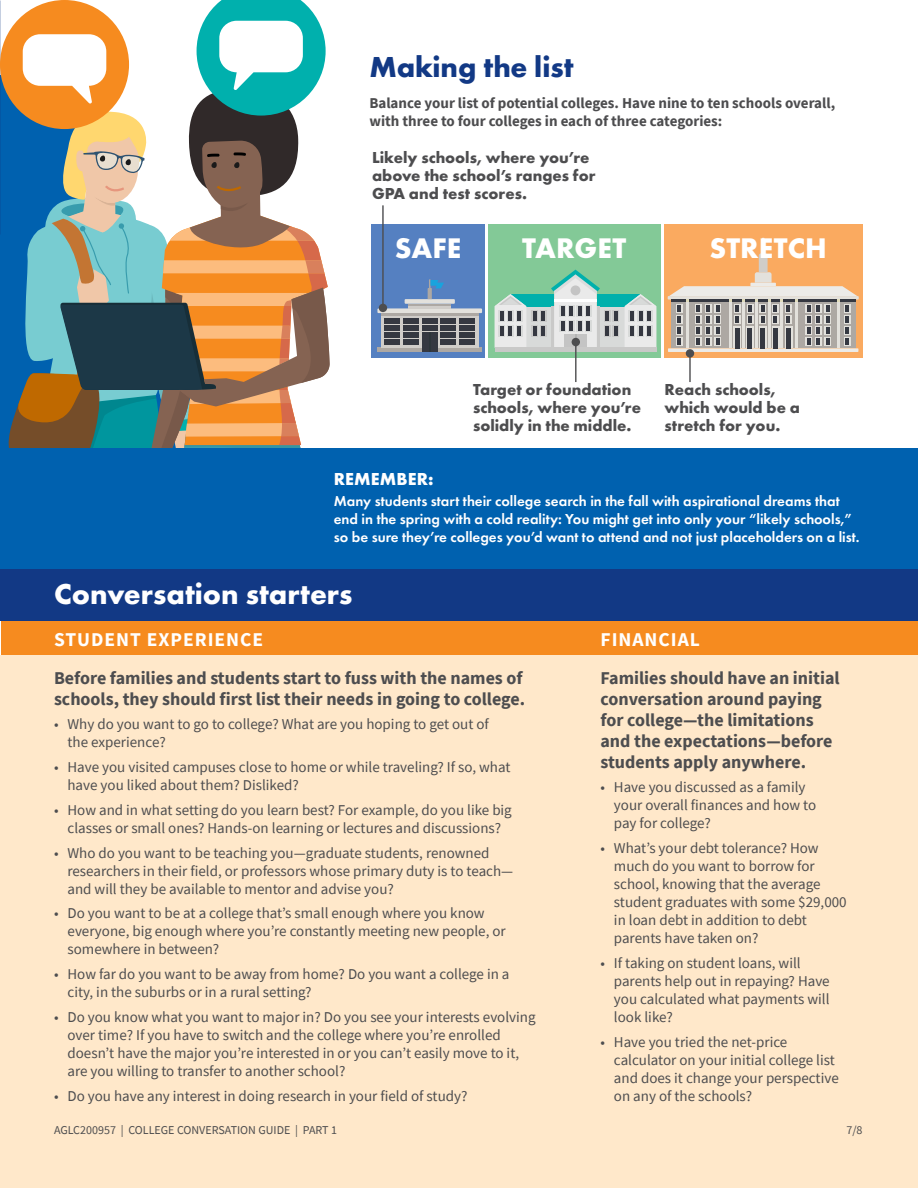
<style>
.page{position:relative;width:918px;height:1188px;background:#fff}
.page>*{position:absolute;margin:0;border:0;box-sizing:border-box;transform-origin:0 0}
.t1{font:700 30px "Futura PT";color:#fff}
.t2{font:700 30px "Futura PT";color:#123985}
.t3{font:700 29.4px "Futura PT";color:#fff}
.t4{font:700 19.5px "Source Sans Pro";letter-spacing:.05em;color:#fff}
.t5{font:700 18px/21px "Source Sans Pro";color:#4d4d4f}
.t6{font:700 18px "Futura PT";letter-spacing:.01em;color:#fff}
.t7{font:700 16.5px/18px "Futura PT";color:#4d4d4f}
.t8{font:15px/18px "Source Sans Pro";color:#4d4d4f}
.t9{font:600 15px/18px "Futura PT";color:#fff}
.t10{font:700 15px/18px "Source Sans Pro";color:#4d4d4f}
.t11{font:12px "Source Sans Pro";color:#4d4d4f}
</style>
<div class="page">
<div style="left:0;top:448px;width:918px;height:121px;background:#0061af"></div>
<div style="left:371px;top:225px;width:114px;height:133px;background:#5580c1"></div>
<div style="left:488px;top:225px;width:173px;height:133px;background:#83c997"></div>
<div style="left:664px;top:225px;width:199px;height:133px;background:#faaa60"></div>
<svg style="left:668px;top:296px;width:191px;height:4px"></svg>
<svg style="left:671px;top:344px;width:185px;height:4px"></svg>
<svg style="left:668px;top:348px;width:190px;height:4px"></svg>
<hr style="left:686px;top:300px;width:3px;height:48px;background:#e3e1dc">
<hr style="left:838px;top:300px;width:2px;height:48px;background:#e3e1dc">
<hr style="left:795px;top:300px;width:3px;height:48px;background:#e3e1dc">
<hr style="left:729px;top:300px;width:2px;height:48px;background:#e3e1dc">
<hr style="left:742px;top:300px;width:3px;height:48px;background:#e3e1dc">
<hr style="left:755px;top:300px;width:3px;height:48px;background:#e3e1dc">
<hr style="left:768px;top:300px;width:2px;height:48px;background:#e3e1dc">
<hr style="left:781px;top:300px;width:2px;height:48px;background:#e3e1dc">
<svg style="left:733px;top:344px;width:8px;height:4px"></svg>
<hr style="left:735px;top:328px;width:4px;height:20px;background:#353841">
<div style="left:746px;top:327px;width:7px;height:21px;background:#353841"></div>
<div style="left:759px;top:327px;width:7px;height:21px;background:#353841"></div>
<div style="left:772px;top:327px;width:7px;height:21px;background:#353841"></div>
<div style="left:785px;top:327px;width:7px;height:21px;background:#353841"></div>
<svg style="left:669px;top:238px;width:188px;height:106px"></svg>
<div style="left:377px;top:308px;width:105px;height:5px;background:#e3e1dc"></div>
<div style="left:377px;top:347px;width:105px;height:5px;background:#ada8a3"></div>
<svg style="left:381px;top:316px;width:98px;height:31px"></svg>
<hr style="left:381px;top:313px;width:98px;height:3px;background:#ada8a3">
<div style="left:460px;top:326px;width:15px;height:5px;background:#353841"></div>
<div style="left:441px;top:326px;width:15px;height:5px;background:#353841"></div>
<div style="left:422px;top:326px;width:15px;height:5px;background:#353841"></div>
<div style="left:385px;top:326px;width:15px;height:5px;background:#353841"></div>
<div style="left:460px;top:333px;width:15px;height:5px;background:#353841"></div>
<div style="left:441px;top:333px;width:15px;height:5px;background:#353841"></div>
<div style="left:422px;top:333px;width:15px;height:19px;background:#353841"></div>
<div style="left:385px;top:333px;width:15px;height:5px;background:#353841"></div>
<div style="left:460px;top:339px;width:15px;height:6px;background:#353841"></div>
<div style="left:441px;top:339px;width:15px;height:6px;background:#353841"></div>
<div style="left:385px;top:339px;width:15px;height:6px;background:#353841"></div>
<div style="left:403px;top:339px;width:16px;height:6px;background:#353841"></div>
<div style="left:403px;top:333px;width:16px;height:5px;background:#353841"></div>
<div style="left:460px;top:319px;width:15px;height:5px;background:#353841"></div>
<div style="left:441px;top:319px;width:15px;height:5px;background:#353841"></div>
<div style="left:422px;top:319px;width:15px;height:5px;background:#353841"></div>
<div style="left:385px;top:319px;width:15px;height:5px;background:#353841"></div>
<div style="left:403px;top:319px;width:16px;height:5px;background:#353841"></div>
<div style="left:403px;top:326px;width:16px;height:5px;background:#353841"></div>
<svg style="left:408px;top:305px;width:43px;height:3px"></svg>
<hr style="left:408px;top:304px;width:43px;height:1px;background:#ada8a3">
<div style="left:405px;top:299px;width:50px;height:5px;background:#e3e1dc"></div>
<svg style="left:428px;top:279px;width:16px;height:20px"></svg>
<div style="left:526px;top:306px;width:99px;height:42px;background:#d8dad9"></div>
<div style="left:511px;top:294px;width:43px;height:12px;background:#00b0ac"></div>
<div style="left:597px;top:294px;width:43px;height:12px;background:#00b0ac"></div>
<svg style="left:495px;top:294px;width:31px;height:54px;background:#b8c6c5"></svg>
<svg style="left:625px;top:294px;width:31px;height:54px;background:#b8c6c5"></svg>
<svg style="left:532px;top:310px;width:6px;height:11px"></svg>
<div style="left:540px;top:310px;width:7px;height:11px;background:#c9c9c8"></div>
<svg style="left:533px;top:311px;width:12px;height:9px"></svg>
<div style="left:532px;top:325px;width:6px;height:12px;background:#353841"></div>
<svg style="left:540px;top:325px;width:7px;height:12px"></svg>
<svg style="left:537px;top:326px;width:8px;height:9px"></svg>
<div style="left:613px;top:310px;width:6px;height:11px;background:#c9c9c8"></div>
<div style="left:613px;top:325px;width:6px;height:12px;background:#c9c9c8"></div>
<svg style="left:551px;top:270px;width:67px;height:78px"></svg>
<hr style="left:495px;top:348px;width:161px;height:4px;background:#c9c9c8">
<div style="left:571px;top:285px;width:9px;height:10px;background:#c4c4c4;border-radius:50%"></div>
<hr style="left:382px;top:205px;width:2px;height:103px;background:#4d4d4f">
<div style="left:379px;top:304px;width:8px;height:8px;background:#4d4d4f;border-radius:50%"></div>
<hr style="left:575px;top:342px;width:2px;height:40px;background:#4d4d4f">
<div style="left:572px;top:338px;width:8px;height:8px;background:#4d4d4f;border-radius:50%"></div>
<hr style="left:689px;top:353px;width:2px;height:29px;background:#4d4d4f">
<div style="left:686px;top:349px;width:8px;height:9px;background:#4d4d4f;border-radius:50%"></div>
<div style="left:0;top:569px;width:918px;height:52px;background:#123985"></div>
<div style="left:2px;top:621px;width:916px;height:35px;background:#f68b1f"></div>
<div style="left:0;top:656px;width:918px;height:532px;background:#ffe8ca"></div>
<svg style="left:0;top:0;width:330px;height:656px"></svg>
<h1 class="t2" style="left:369px;top:48px;width:206px">Making the list</h1>
<p class="t10" style="left:369px;top:94px;width:467px">Balance your list of potential colleges. Have nine to ten schools overall, with three to four colleges in each of three categories:</p>
<p class="t7" style="left:372px;top:148px;width:225px">Likely schools, where you’re above the school’s ranges for<br>GPA and test scores.</p>
<h2 class="t3" style="left:395px;top:229px;width:68px">SAFE</h2>
<h2 class="t3" style="left:522px;top:229px;width:106px">TARGET</h2>
<h2 class="t3" style="left:710px;top:229px;width:119px">STRETCH</h2>
<p class="t7" style="left:473px;top:380px;width:170px">Target or foundation schools, where you’re solidly in the middle.</p>
<p class="t7" style="left:665px;top:380px;width:137px">Reach schools, which would be a stretch for you.</p>
<p class="t6" style="left:334px;top:467px;width:101px">REMEMBER:</p>
<p class="t9" style="left:334px;top:492px;width:528px">Many students start their college search in the fall with aspirational dreams that end in the spring with a cold reality: You might get into only your “likely schools,” so be sure they’re colleges you’d want to attend and not just placeholders on a list.</p>
<h1 class="t1" style="left:54px;top:575px;width:300px">Conversation starters</h1>
<h3 class="t4" style="left:54px;top:626px;width:211px">STUDENT EXPERIENCE</h3>
<h3 class="t4" style="left:600px;top:626px;width:101px">FINANCIAL</h3>
<p class="t5" style="left:54px;top:667px;width:473px">Before families and students start to fuss with the names of schools, they should first list their needs in going to college.</p>
<p class="t8" style="left:68px;top:715px;width:423px;text-indent:-14px">• Why do you want to go to college? What are you hoping to get out of the experience?</p>
<p class="t8" style="left:68px;top:758px;width:444px;text-indent:-14px">• Have you visited campuses close to home or while traveling? If so, what have you liked about them? Disliked?</p>
<p class="t8" style="left:54px;top:801px;width:459px;text-align:center">• How and in what setting do you learn best? For example, do you like big classes or small ones? Hands-on learning or lectures and discussions?</p>
<p class="t8" style="left:68px;top:843px;width:447px;text-indent:-14px">• Who do you want to be teaching you—graduate students, renowned researchers in their field, or professors whose primary duty is to teach— and will they be available to mentor and advise you?</p>
<p class="t8" style="left:68px;top:904px;width:440px;text-indent:-14px">• Do you want to be at a college that’s small enough where you know everyone, big enough where you’re constantly meeting new people, or somewhere in between?</p>
<p class="t8" style="left:68px;top:965px;width:443px;text-indent:-14px">• How far do you want to be away from home? Do you want a college in a city, in the suburbs or in a rural setting?</p>
<p class="t8" style="left:68px;top:1008px;width:470px;text-indent:-14px">• Do you know what you want to major in? Do you see your interests evolving over time? If you have to switch and the college where you’re enrolled doesn’t have the major you’re interested in or you can’t easily move to it, are you willing to transfer to another school?</p>
<p class="t8" style="left:54px;top:1086px;width:415px">• Do you have any interest in doing research in your field of study?</p>
<p class="t5" style="left:600px;top:667px;width:241px">Families should have an initial conversation around paying for college—the limitations and the expectations—before students apply anywhere.</p>
<p class="t8" style="left:614px;top:778px;width:204px;text-indent:-14px">• Have you discussed as a family your overall finances and how to pay for college?</p>
<p class="t8" style="left:614px;top:839px;width:234px;text-indent:-14px">• What’s your debt tolerance? How much do you want to borrow for school, knowing that the average student graduates with some $29,000 in loan debt in addition to debt parents have taken on?</p>
<p class="t8" style="left:614px;top:954px;width:217px;text-indent:-14px">• If taking on student loans, will parents help out in repaying? Have you calculated what payments will look like?</p>
<p class="t8" style="left:614px;top:1032px;width:226px;text-indent:-14px">• Have you tried the net-price calculator on your initial college list and does it change your perspective on any of the schools?</p>
<p class="t11" style="left:54px;top:1122px;width:285px">AGLC200957 | COLLEGE CONVERSATION GUIDE | PART 1</p>
<p class="t11" style="left:846px;top:1122px;width:18px">7/8</p>
</div>
